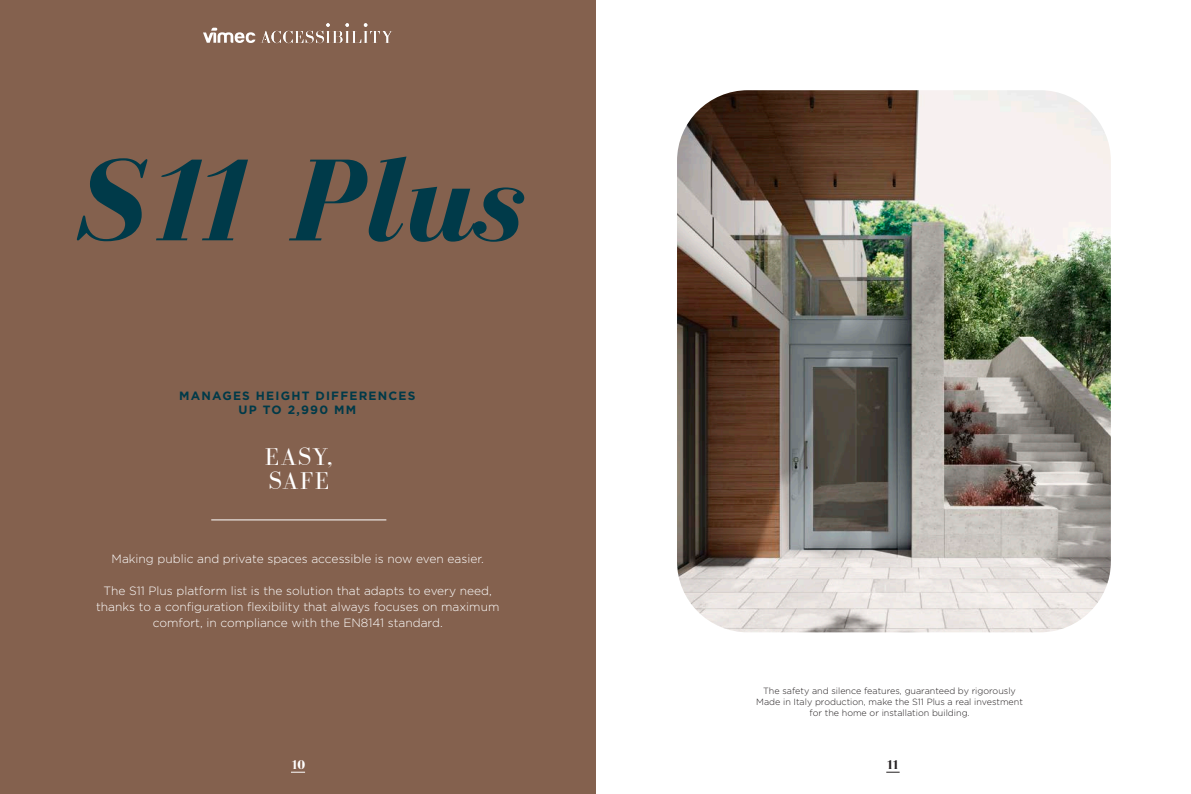
<style>
.page{position:relative;width:1191px;height:794px;background:#fff}
.page>*{position:absolute;margin:0;border:0;box-sizing:border-box;transform-origin:0 0}
.t1{font:italic 700 120px "Bodoni FLF";color:#003a49}
.t2{font:25px "Bodoni FLF";letter-spacing:.04em;color:#fff}
.t3{font:700 13px "Bodoni FLF";color:#fff}
.t4{font:700 13px "Bodoni FLF";color:#231f20}
.t5{font:300 12px/16px "Gotham HTF";color:#fff;text-align:center}
.t6{font:700 12px "Gotham HTF";letter-spacing:.1em;color:#003a49}
.t7{font:300 9px "Gotham HTF";color:#231f20}
</style>
<div class="page">
<div style="left:0;top:0;width:595px;height:794px;background:#84614e"></div>
<svg style="left:886px;top:772px;width:13px;height:1px"></svg>
<img style="left:677px;top:90px;width:433px;height:542px">
<svg style="left:291px;top:772px;width:14px;height:1px"></svg>
<svg style="left:203px;top:23px;width:189px;height:20px"></svg>
<hr style="left:211px;top:519px;width:175px;height:1px;background:#fff">
<p class="t1" style="left:74px;top:137px;width:449px">S11 Plus</p>
<p class="t6" style="left:179px;top:388px;width:238px">MANAGES HEIGHT DIFFERENCES</p>
<p class="t6" style="left:239px;top:403px;width:119px">UP TO 2,990 MM</p>
<p class="t2" style="left:265px;top:443px;width:69px">EASY,</p>
<p class="t2" style="left:268px;top:467px;width:62px">SAFE</p>
<p class="t5" style="left:112px;top:550px;width:374px">Making public and private spaces accessible is now even easier.</p>
<p class="t5" style="left:96px;top:582px;width:405px">The S11 Plus platform list is the solution that adapts to every need, thanks to a configuration flexibility that always focuses on maximum comfort, in compliance with the EN8141 standard.</p>
<p class="t7" style="left:763px;top:686px;width:254px">The safety and silence features, guaranteed by rigorously</p>
<p class="t7" style="left:756px;top:697px;width:268px">Made in Italy production, make the S11 Plus a real investment</p>
<p class="t7" style="left:809px;top:708px;width:162px">for the home or installation building.</p>
<p class="t3" style="left:291px;top:758px;width:16px">10</p>
<p class="t4" style="left:886px;top:758px;width:15px">11</p>
</div>
